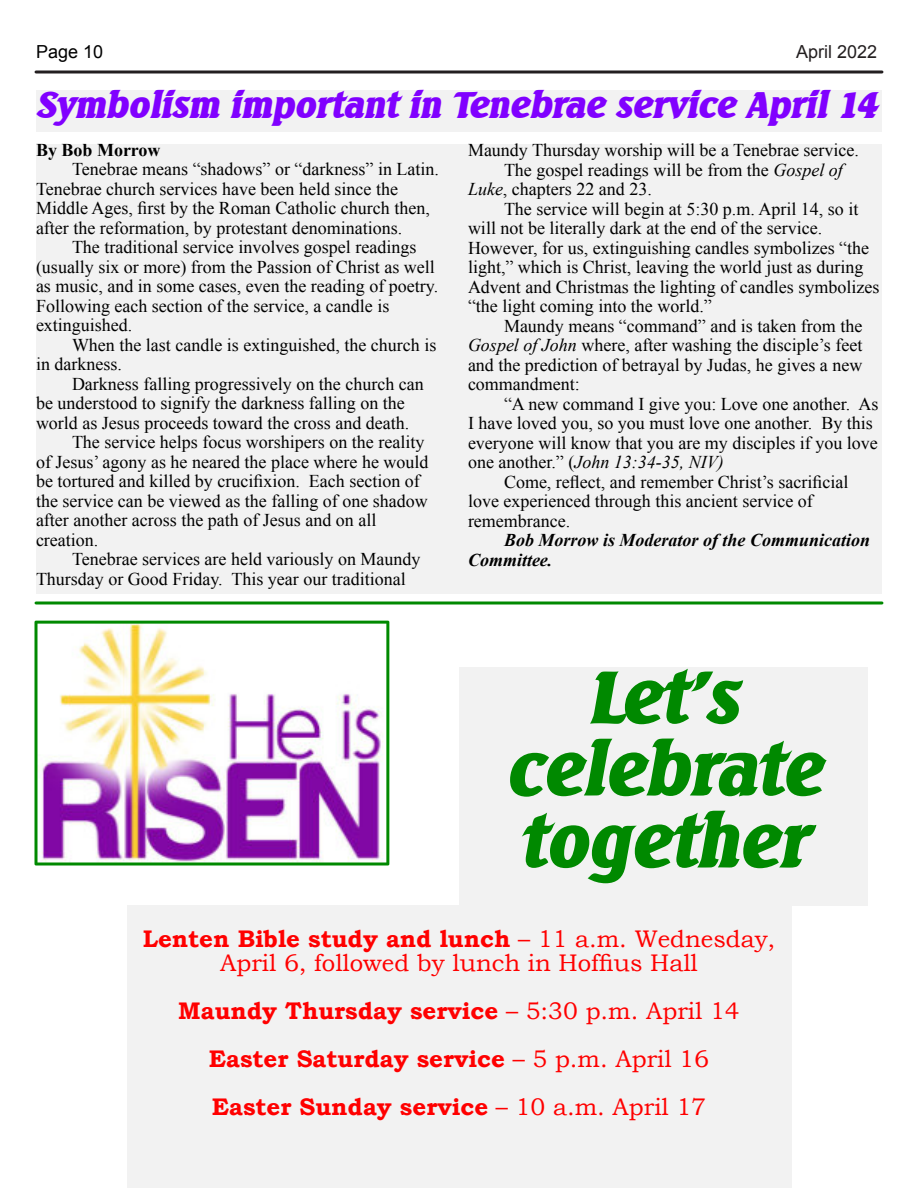
<style>
.page{position:relative;width:918px;height:1188px;background:#fff}
.page>*{position:absolute;margin:0;border:0;box-sizing:border-box;transform-origin:0 0}
.t1{font:italic 72px/72px "Seabird Heavy SF Bold";color:#008900;text-align:center}
.t2{font:italic 36px "Seabird Heavy SF Bold";color:#8000ff}
.t3{font:700 24px/48px "Bookman Old Style";color:#f00;text-align:center}
.t4{font:24px/24px "Bookman Old Style";color:#f00;text-align:center}
.t5{font:18px/19.5px "Times New Roman";color:#000}
.t6{font:italic 700 18px/19.5px "Times New Roman";color:#000}
.t7{font:italic 18px "Times New Roman";color:#000}
.t8{font:700 18px "Times New Roman";color:#000}
.t9{font:18px "Arial";color:#231f20}
.t10{font:18px "Arial";color:#000}
.s1{font-style:italic}
.s2{font-style:normal}
.s3{font-weight:700}
.s4{font-weight:400}
</style>
<div class="page">
<svg style="left:36px;top:70px;width:846px;height:4px;background:#595657"></svg>
<div style="left:127px;top:906px;width:664px;height:282px;background:#f2f2f2"></div>
<div style="left:459px;top:667px;width:408px;height:239px;background:#f2f2f2"></div>
<svg style="left:34px;top:621px;width:355px;height:245px"></svg>
<hr style="left:36px;top:602px;width:846px;height:2px;background:#008900">
<div style="left:36px;top:144px;width:846px;height:450px;background:#f2f2f2"></div>
<div style="left:36px;top:90px;width:846px;height:42px;background:#f2f2f2"></div>
<p class="t10" style="left:36px;top:45px;width:69px">Page 10</p>
<p class="t9" style="left:796px;top:45px;width:83px">April 2022</p>
<h2 class="t2" style="left:36px;top:89px;width:843px">Symbolism important in Tenebrae service April 14</h2>
<p class="t8" style="left:36px;top:144px;width:126px">By Bob Morrow</p>
<p class="t5" style="left:36px;top:161px;width:405px;text-indent:36px">Tenebrae means “shadows” or “darkness” in Latin.<br>Tenebrae church services have been held since the Middle Ages, first by the Roman Catholic church then, after the reformation, by protestant denominations.</p>
<p class="t5" style="left:36px;top:239px;width:404px;text-indent:36px">The traditional service involves gospel readings (usually six or more) from the Passion of Christ as well as music, and in some cases, even the reading of poetry.<br>Following each section of the service, a candle is extinguished.</p>
<p class="t5" style="left:36px;top:337px;width:402px;text-indent:36px">When the last candle is extinguished, the church is in darkness.</p>
<p class="t5" style="left:72px;top:376px;width:353px">Darkness falling progressively on the church can</p>
<p class="t5" style="left:36px;top:395px;width:370px">be understood to signify the darkness falling on the</p>
<p class="t5" style="left:36px;top:415px;width:375px">world as Jesus proceeds toward the cross and death.</p>
<p class="t5" style="left:72px;top:434px;width:354px">The service helps focus worshipers on the reality</p>
<p class="t5" style="left:36px;top:454px;width:394px">of Jesus’ agony as he neared the place where he would</p>
<p class="t5" style="left:36px;top:473px;width:385px">be tortured and killed by crucifixion. Each section of</p>
<p class="t5" style="left:36px;top:493px;width:393px">the service can be viewed as the falling of one shadow</p>
<p class="t5" style="left:36px;top:512px;width:342px">after another across the path of Jesus and on all</p>
<p class="t5" style="left:36px;top:532px;width:64px">creation.</p>
<p class="t5" style="left:72px;top:551px;width:350px">Tenebrae services are held variously on Maundy</p>
<p class="t5" style="left:36px;top:571px;width:371px">Thursday or Good Friday. This year our traditional</p>
<p class="t5" style="left:468px;top:142px;width:392px">Maundy Thursday worship will be a Tenebrae service.</p>
<p class="t5" style="left:504px;top:162px;width:340px">The gospel readings will be from the <span class="s1">Gospel of</span></p>
<p class="t5" style="left:468px;top:181px;width:185px"><span class="s1">Luke</span>, chapters 22 and 23.</p>
<p class="t5" style="left:504px;top:201px;width:356px">The service will begin at 5:30 p.m. April 14, so it</p>
<p class="t5" style="left:468px;top:220px;width:356px">will not be literally dark at the end of the service.</p>
<p class="t5" style="left:468px;top:240px;width:403px">However, for us, extinguishing candles symbolizes “the</p>
<p class="t5" style="left:468px;top:259px;width:397px">light,” which is Christ, leaving the world just as during</p>
<p class="t5" style="left:468px;top:279px;width:413px">Advent and Christmas the lighting of candles symbolizes</p>
<p class="t5" style="left:468px;top:298px;width:245px">“the light coming into the world.”</p>
<p class="t5" style="left:504px;top:318px;width:360px">Maundy means “command” and is taken from the</p>
<p class="t5" style="left:468px;top:337px;width:396px"><span class="s1">Gospel of John</span> where, after washing the disciple’s feet</p>
<p class="t5" style="left:468px;top:357px;width:396px">and the prediction of betrayal by Judas, he gives a new</p>
<p class="t5" style="left:468px;top:376px;width:113px">commandment:</p>
<p class="t5" style="left:504px;top:396px;width:376px">“A new command I give you: Love one another. As</p>
<p class="t5" style="left:468px;top:415px;width:406px">I have loved you, so you must love one another. By this</p>
<p class="t5" style="left:468px;top:435px;width:411px">everyone will know that you are my disciples if you love</p>
<p class="t7" style="left:468px;top:456px;width:257px"><span class="s2">one another.” (</span>John 13:34-35, NIV)</p>
<p class="t5" style="left:504px;top:474px;width:346px">Come, reflect, and remember Christ’s sacrificial</p>
<p class="t5" style="left:468px;top:493px;width:346px">love experienced through this ancient service of</p>
<p class="t5" style="left:468px;top:513px;width:104px">remembrance.</p>
<p class="t6" style="left:468px;top:533px;width:404px;text-indent:36px">Bob Morrow is Moderator of the Communication<br>Committee.</p>
<h1 class="t1" style="left:505px;top:667px;width:318px">Let’s celebrate together</h1>
<h3 class="t4" style="left:143px;top:929px;width:634px"><span class="s3">Lenten Bible study and lunch</span> – 11 a.m. Wednesday,<br>April 6, followed by lunch in Hoffius Hall</h3>
<h3 class="t3" style="left:178px;top:989px;width:563px">Maundy Thursday service <span class="s4">– 5:30 p.m. April 14<br></span>Easter Saturday service <span class="s4">– 5 p.m. April 16<br></span>Easter Sunday service <span class="s4">– 10 a.m. April 17</span></h3>
</div>
